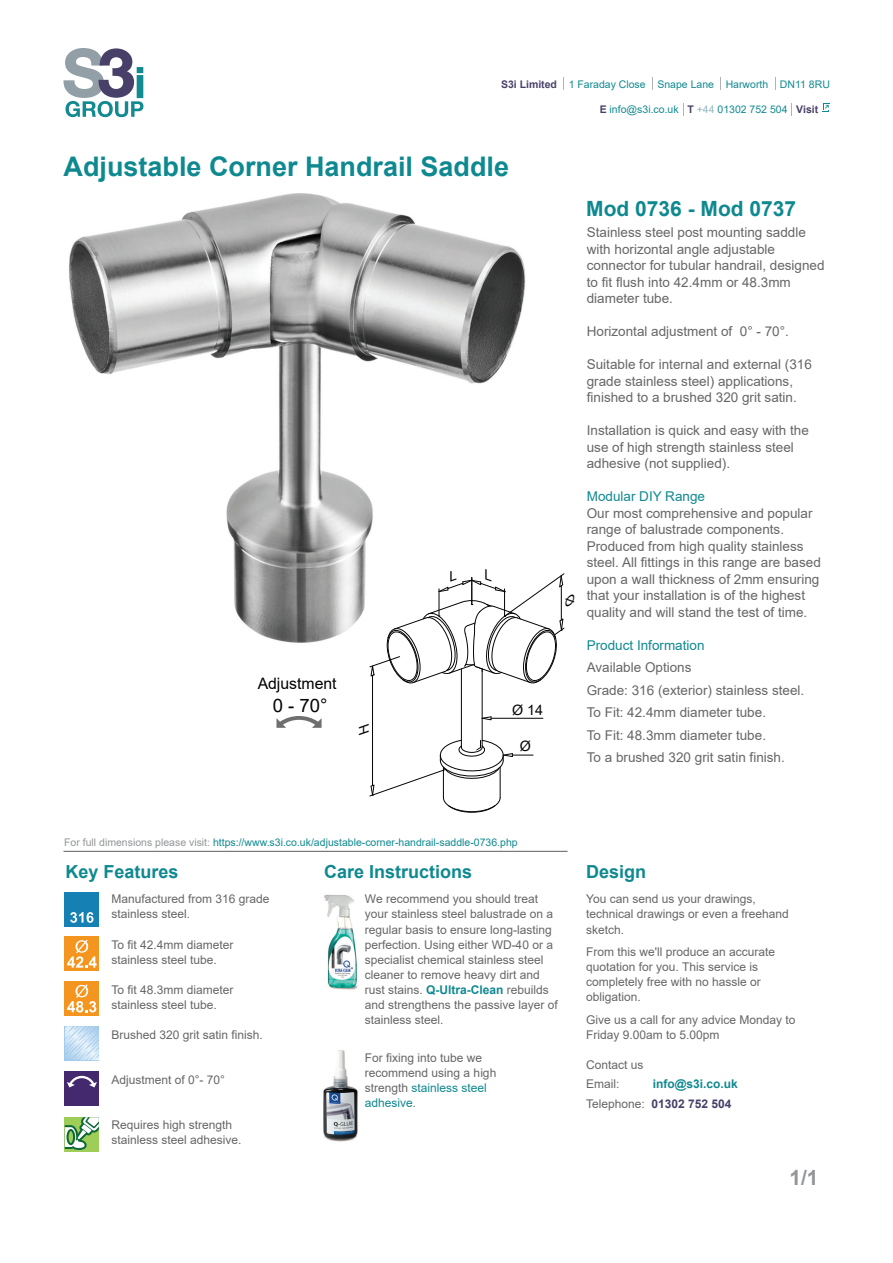
<style>
.page{position:relative;width:893px;height:1263px;background:#fff}
.page>*{position:absolute;margin:0;border:0;box-sizing:border-box;transform-origin:0 0}
.t1{font:700 27px "Arial";color:#0f8990}
.t2{font:700 21px "Arial";color:#0f8990}
.t3{font:700 21px "Arial";color:#939598}
.t4{font:18.6px "Arial";color:#050504}
.t5{font:700 18px "Arial";color:#0f8990}
.t6{font:15.75px "Arial";color:#000001}
.t7{font:14.25px "Arial";color:#050504}
.t8{font:13.5px/16.5px "Arial";color:#676666}
.t9{font:13.5px "Arial";color:#0f8990}
.t10{font:italic 13.5px "Arial";color:#050504;scale:1.06 1}
.t11{font:12px/15px "Arial";color:#676666}
.t12{font:700 12px/19.5px "Arial";color:#0f8990}
.t13{font:italic 11.7px "Arial";color:#050504;scale:1.23 1}
.t14{font:10.5px "Arial";color:#0f8990}
.t15{font:10.5px "Arial";color:#11898f}
.s1{font-weight:700;color:#4a4168}
.s2{color:#92b7be}
.s3{color:#939598}
.s4{font-weight:700;color:#0f8990}
.s5{color:#0f8990}
.s6{font-weight:400;color:#676666}
.s7{color:#474067}
</style>
<div class="page">
<img style="left:323px;top:1050px;width:35px;height:92px">
<img style="left:324px;top:894px;width:34px;height:96px">
<img style="left:69px;top:193px;width:457px;height:450px">
<hr style="left:64px;top:851px;width:504px;height:1px;background:#676666">
<div style="left:65px;top:892px;width:34px;height:34px;background:#1480b3"></div>
<svg style="left:70px;top:912px;width:24px;height:11px"></svg>
<div style="left:65px;top:937px;width:34px;height:34px;background:#f3951e"></div>
<svg style="left:67px;top:940px;width:30px;height:28px"></svg>
<div style="left:65px;top:981px;width:34px;height:34px;background:#f3951e"></div>
<svg style="left:67px;top:984px;width:29px;height:28px"></svg>
<svg style="left:775px;top:77px;width:1px;height:13px"></svg>
<svg style="left:652px;top:77px;width:1px;height:13px"></svg>
<svg style="left:720px;top:77px;width:1px;height:13px"></svg>
<svg style="left:563px;top:77px;width:1px;height:13px"></svg>
<svg style="left:683px;top:103px;width:1px;height:13px"></svg>
<svg style="left:791px;top:103px;width:1px;height:13px"></svg>
<svg style="left:63px;top:48px;width:80px;height:69px"></svg>
<svg style="left:823px;top:104px;width:6px;height:7px"></svg>
<svg style="left:65px;top:1026px;width:34px;height:34px"></svg>
<svg style="left:68px;top:1026px;width:30px;height:16px"></svg>
<div style="left:65px;top:1071px;width:34px;height:34px;background:#45296f"></div>
<svg style="left:67px;top:1076px;width:30px;height:11px"></svg>
<div style="left:65px;top:1117px;width:34px;height:34px;background:#9ecd58"></div>
<svg style="left:65px;top:1117px;width:34px;height:33px"></svg>
<svg style="left:276px;top:716px;width:46px;height:12px"></svg>
<svg style="left:369px;top:569px;width:195px;height:244px"></svg>
<p class="t15" style="left:501px;top:77px;width:330px"><span class="s1">S3i Limited</span> 1 Faraday Close Snape Lane Harworth DN11 8RU</p>
<p class="t15" style="left:600px;top:102px;width:220px"><span class="s1">E</span> info@s3i.co.uk <span class="s1">T</span> <span class="s2">+44</span> 01302 752 504 <span class="s1">Visit</span></p>
<h1 class="t1" style="left:64px;top:147px;width:447px">Adjustable Corner Handrail Saddle</h1>
<h3 class="t6" style="left:258px;top:673px;width:80px">Adjustment</h3>
<h3 class="t4" style="left:273px;top:693px;width:56px">0 - 70°</h3>
<p class="t10" style="left:355px;top:733px;width:17px;rotate:-90deg">H</p>
<p class="t7" style="left:512px;top:700px;width:32px">Ø 14</p>
<p class="t7" style="left:520px;top:737px;width:13px">Ø</p>
<p class="t13" style="left:562px;top:603px;width:20px;rotate:-90deg">Ø</p>
<h2 class="t2" style="left:586px;top:194px;width:212px">Mod 0736 - Mod 0737</h2>
<p class="t8" style="left:587px;top:224px;width:239px">Stainless steel post mounting saddle with horizontal angle adjustable connector for tubular handrail, designed to fit flush into 42.4mm or 48.3mm diameter tube.</p>
<p class="t8" style="left:587px;top:323px;width:204px">Horizontal adjustment of 0° - 70°.</p>
<p class="t8" style="left:587px;top:356px;width:227px">Suitable for internal and external (316 grade stainless steel) applications, finished to a brushed 320 grit satin.</p>
<p class="t8" style="left:587px;top:422px;width:224px">Installation is quick and easy with the use of high strength stainless steel adhesive (not supplied).</p>
<p class="t9" style="left:587px;top:487px;width:120px">Modular DIY Range</p>
<p class="t8" style="left:587px;top:505px;width:236px">Our most comprehensive and popular range of balustrade components.<br>Produced from high quality stainless steel. All fittings in this range are based upon a wall thickness of 2mm ensuring that your installation is of the highest quality and will stand the test of time.</p>
<p class="t9" style="left:587px;top:636px;width:119px">Product Information</p>
<p class="t8" style="left:587px;top:656px;width:219px;line-height:22.5px">Available Options<br>Grade: 316 (exterior) stainless steel.<br>To Fit: 42.4mm diameter tube.<br>To Fit: 48.3mm diameter tube.<br>To a brushed 320 grit satin finish.</p>
<p class="t14" style="left:64px;top:834px;width:455px"><span class="s3">For full dimensions please visit:</span> https://www.s3i.co.uk/adjustable-corner-handrail-saddle-0736.php</p>
<h3 class="t5" style="left:66px;top:859px;width:115px">Key Features</h3>
<p class="t11" style="left:111px;top:892px;width:160px">Manufactured from 316 grade stainless steel.</p>
<p class="t11" style="left:111px;top:937px;width:124px">To fit 42.4mm diameter stainless steel tube.</p>
<p class="t11" style="left:111px;top:982px;width:124px">To fit 48.3mm diameter stainless steel tube.</p>
<p class="t11" style="left:111px;top:1027px;width:153px">Brushed 320 grit satin finish.</p>
<p class="t11" style="left:111px;top:1072px;width:115px">Adjustment of 0°- 70°</p>
<p class="t11" style="left:111px;top:1117px;width:132px">Requires high strength stainless steel adhesive.</p>
<h3 class="t5" style="left:324px;top:859px;width:150px">Care Instructions</h3>
<h3 class="t5" style="left:586px;top:859px;width:62px">Design</h3>
<p class="t11" style="left:586px;top:892px;width:204px">You can send us your drawings, technical drawings or even a freehand sketch.</p>
<p class="t11" style="left:586px;top:944px;width:191px">From this we'll produce an accurate quotation for you. This service is completely free with no hassle or obligation.</p>
<p class="t11" style="left:586px;top:1012px;width:211px">Give us a call for any advice Monday to<br>Friday 9.00am to 5.00pm</p>
<p class="t11" style="left:586px;top:1054px;width:59px;line-height:19.5px">Contact us<br>Email:</p>
<p class="t11" style="left:365px;top:892px;width:194px">We recommend you should treat your stainless steel balustrade on a regular basis to ensure long-lasting perfection. Using either WD-40 or a specialist chemical stainless steel cleaner to remove heavy dirt and rust stains. <span class="s4">Q-Ultra-Clean</span> rebuilds and strengthens the passive layer of stainless steel.</p>
<p class="t11" style="left:365px;top:1050px;width:133px">For fixing into tube we recommend using a high strength <span class="s5">stainless steel adhesive</span>.</p>
<p class="t12" style="left:586px;top:1074px;width:153px;text-indent:67px">info@s3i.co.uk<br><span class="s6">Telephone:</span> <span class="s7">01302 752 504</span></p>
<h2 class="t3" style="left:789px;top:1163px;width:31px">1/1</h2>
</div>
